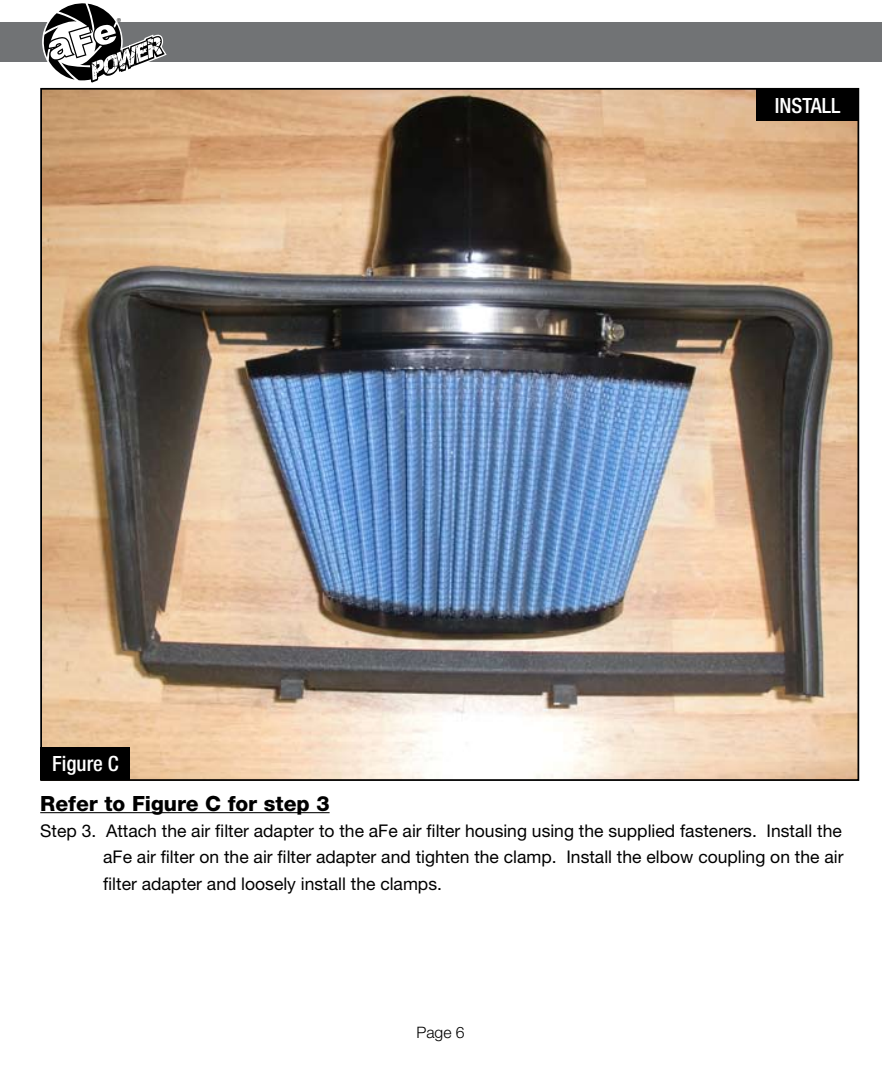
<style>
.page{position:relative;width:882px;height:1071px;background:#fff}
.page>*{position:absolute;margin:0;border:0;box-sizing:border-box;transform-origin:0 0}
.t1{font:800 21px "Helvetica Neue";color:#000}
.t2{font:500 condensed 21px "Helvetica Neue";color:#fff}
.t3{font:17.5px/26.2px "Helvetica Neue";color:#000;text-align:justify}
.t4{font:300 15.75px "Helvetica Neue";color:#000}
.t5{font:8.75px "Myriad";color:#000}
</style>
<div class="page">
<div style="left:0;top:23px;width:882px;height:39px;background:#717375"></div>
<svg style="left:43px;top:3px;width:124px;height:80px"></svg>
<img style="left:43px;top:91px;width:813px;height:687px">
<hr style="left:40px;top:812px;width:290px;height:1px;background:#000">
<div style="left:40px;top:747px;width:90px;height:33px;background:#000"></div>
<div style="left:756px;top:88px;width:103px;height:33px;background:#000"></div>
<p class="t5" style="left:117px;top:17px;width:6px">®</p>
<p class="t2" style="left:52px;top:751px;width:68px">Figure C</p>
<p class="t2" style="left:775px;top:93px;width:67px">INSTALL</p>
<p class="t1" style="left:40px;top:791px;width:291px">Refer to Figure C for step 3</p>
<p class="t3" style="left:103px;top:818px;width:742px;text-indent:-63px">Step 3. Attach the air filter adapter to the aFe air filter housing using the supplied fasteners. Install the aFe air filter on the air filter adapter and tighten the clamp. Install the elbow coupling on the air filter adapter and loosely install the clamps.</p>
<p class="t4" style="left:416px;top:1023px;width:50px">Page 6</p>
</div>
